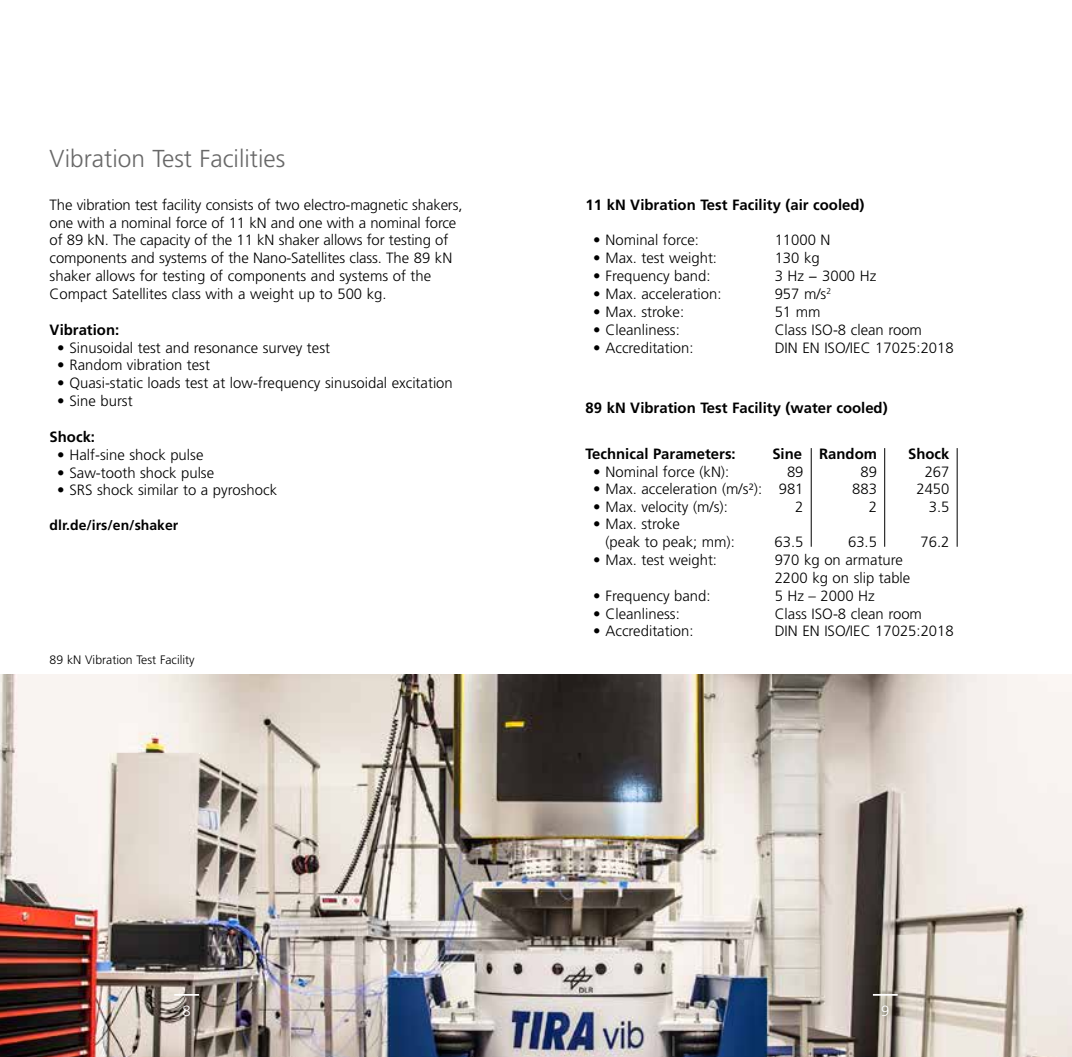
<style>
.page{position:relative;width:1072px;height:1057px;background:#fff}
.page>*{position:absolute;margin:0;border:0;box-sizing:border-box;transform-origin:0 0}
.t1{font:300 24.5px "Frutiger LT Std";color:#686868}
.t2{font:300 14.88px/17.8px "Frutiger LT Std";color:#000}
.t3{font:700 14.88px "Frutiger LT Std";color:#000}
.t4{font:300 14.88px "Frutiger LT Std";color:#fff}
.t5{font:700 14px "Frutiger LT Std";color:#000}
.t6{font:300 12.25px "Frutiger LT Std";color:#000}
</style>
<div class="page">
<img style="left:0;top:675px;width:1071px;height:382px">
<hr style="left:956px;top:448px;width:1px;height:99px;background:#000">
<hr style="left:884px;top:448px;width:1px;height:99px;background:#000">
<hr style="left:810px;top:448px;width:1px;height:99px;background:#000">
<svg style="left:174px;top:994px;width:25px;height:1px"></svg>
<div style="left:873px;top:996px;width:24px;height:29px;background:#000;opacity:.75"></div>
<svg style="left:873px;top:994px;width:24px;height:1px"></svg>
<h1 class="t1" style="left:50px;top:145px;width:237px">Vibration Test Facilities</h1>
<p class="t2" style="left:50px;top:196px;width:414px">The vibration test facility consists of two electro-magnetic shakers, one with a nominal force of 11 kN and one with a nominal force of 89 kN. The capacity of the 11 kN shaker allows for testing of components and systems of the Nano-Satellites class. The 89 kN shaker allows for testing of components and systems of the Compact Satellites class with a weight up to 500 kg.</p>
<p class="t3" style="left:50px;top:321px;width:71px">Vibration:</p>
<p class="t2" style="left:57px;top:339px;width:274px">• Sinusoidal test and resonance survey test</p>
<p class="t2" style="left:57px;top:356px;width:154px">• Random vibration test</p>
<p class="t2" style="left:57px;top:374px;width:397px">• Quasi-static loads test at low-frequency sinusoidal excitation</p>
<p class="t2" style="left:57px;top:392px;width:77px">• Sine burst</p>
<p class="t3" style="left:50px;top:428px;width:47px">Shock:</p>
<p class="t2" style="left:57px;top:446px;width:148px">• Half-sine shock pulse</p>
<p class="t2" style="left:57px;top:463px;width:159px">• Saw-tooth shock pulse</p>
<p class="t2" style="left:57px;top:481px;width:222px">• SRS shock similar to a pyroshock</p>
<p class="t5" style="left:50px;top:517px;width:130px">dlr.de/irs/en/shaker</p>
<p class="t6" style="left:50px;top:653px;width:147px">89 kN Vibration Test Facility</p>
<p class="t3" style="left:585px;top:196px;width:280px">11 kN Vibration Test Facility (air cooled)</p>
<p class="t2" style="left:593px;top:231px;width:107px">• Nominal force:</p>
<p class="t2" style="left:774px;top:231px;width:57px">11000 N</p>
<p class="t2" style="left:593px;top:249px;width:125px">• Max. test weight:</p>
<p class="t2" style="left:774px;top:249px;width:47px">130 kg</p>
<p class="t2" style="left:593px;top:267px;width:119px">• Frequency band:</p>
<p class="t2" style="left:774px;top:267px;width:103px">3 Hz − 3000 Hz</p>
<p class="t2" style="left:593px;top:285px;width:130px">• Max. acceleration:</p>
<p class="t2" style="left:774px;top:285px;width:58px">957 m/s<sup>2</sup></p>
<p class="t2" style="left:593px;top:303px;width:93px">• Max. stroke:</p>
<p class="t2" style="left:774px;top:303px;width:47px">51 mm</p>
<p class="t2" style="left:593px;top:321px;width:88px">• Cleanliness:</p>
<p class="t2" style="left:774px;top:321px;width:149px">Class ISO-8 clean room</p>
<p class="t2" style="left:593px;top:339px;width:102px">• Accreditation:</p>
<p class="t2" style="left:774px;top:339px;width:181px">DIN EN ISO/IEC 17025:2018</p>
<p class="t3" style="left:585px;top:398px;width:303px">89 kN Vibration Test Facility (water cooled)</p>
<p class="t3" style="left:908px;top:445px;width:43px">Shock</p>
<p class="t2" style="left:916px;top:463px;width:35px;text-align:right">267<br>2450<br>3.5</p>
<p class="t2" style="left:920px;top:533px;width:30px">76.2</p>
<p class="t3" style="left:819px;top:445px;width:59px">Random</p>
<p class="t2" style="left:852px;top:463px;width:26px;text-align:right">89<br>883<br>2</p>
<p class="t2" style="left:848px;top:533px;width:30px">63.5</p>
<p class="t3" style="left:585px;top:445px;width:152px">Technical Parameters:</p>
<p class="t2" style="left:593px;top:463px;width:138px">• Nominal force (kN):</p>
<p class="t2" style="left:593px;top:480px;width:171px">• Max. acceleration (m/s²):</p>
<p class="t2" style="left:593px;top:498px;width:136px">• Max. velocity (m/s):</p>
<p class="t2" style="left:605px;top:515px;width:131px;text-indent:-12px">• Max. stroke<br>(peak to peak; mm):</p>
<p class="t2" style="left:593px;top:551px;width:125px">• Max. test weight:</p>
<p class="t2" style="left:774px;top:551px;width:137px">970 kg on armature<br>2200 kg on slip table</p>
<p class="t2" style="left:593px;top:587px;width:119px">• Frequency band:</p>
<p class="t2" style="left:774px;top:587px;width:102px">5 Hz – 2000 Hz</p>
<p class="t2" style="left:593px;top:604px;width:88px">• Cleanliness:</p>
<p class="t2" style="left:774px;top:604px;width:149px">Class ISO-8 clean room</p>
<p class="t2" style="left:593px;top:622px;width:102px">• Accreditation:</p>
<p class="t2" style="left:774px;top:622px;width:181px">DIN EN ISO/IEC 17025:2018</p>
<p class="t3" style="left:772px;top:445px;width:31px">Sine</p>
<p class="t2" style="left:778px;top:463px;width:26px;text-align:right">89<br>981<br>2</p>
<p class="t2" style="left:774px;top:533px;width:30px">63.5</p>
<p class="t4" style="left:182px;top:1002px;width:10px">8</p>
<p class="t4" style="left:881px;top:1002px;width:10px">9</p>
</div>
